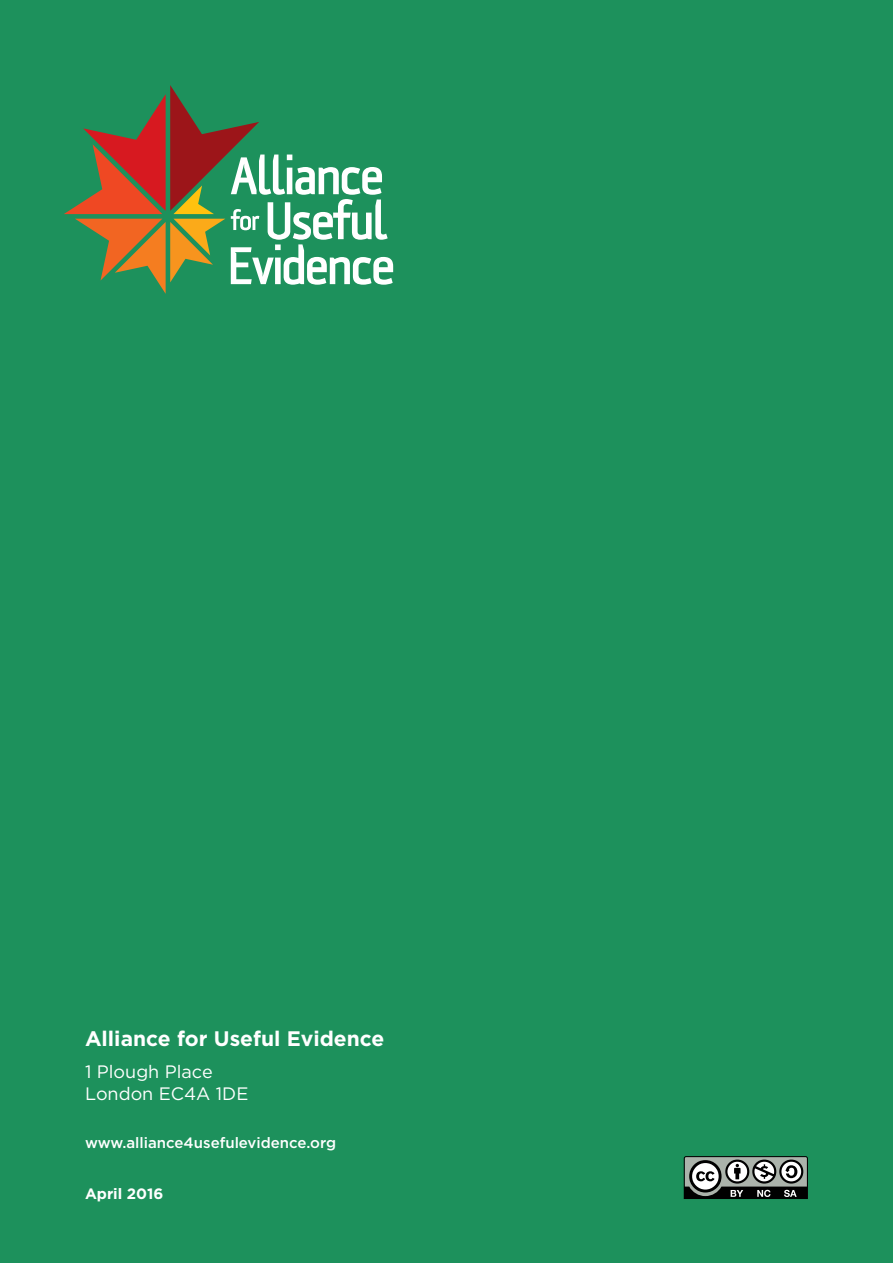
<style>
.page{position:relative;width:893px;height:1263px;background:#1d915c}
.page>*{position:absolute;margin:0;border:0;box-sizing:border-box;transform-origin:0 0}
.t1{font:700 21px "Gotham HTF";color:#fff}
.t2{font:18px/21.6px "Gotham HTF";color:#fff}
.t3{font:500 15px "Gotham HTF";color:#fff}
.t4{font:700 15px "Gotham HTF";color:#fff}
</style>
<div class="page">
<svg style="left:684px;top:1156px;width:124px;height:43px;background:#717371"></svg>
<svg style="left:64px;top:85px;width:329px;height:209px"></svg>
<h1 class="t1" style="left:85px;top:1026px;width:301px">Alliance for Useful Evidence</h1>
<p class="t2" style="left:85px;top:1061px;width:165px">1 Plough Place<br>London EC4A 1DE</p>
<p class="t3" style="left:85px;top:1134px;width:253px">www.alliance4usefulevidence.org</p>
<p class="t4" style="left:85px;top:1185px;width:80px">April 2016</p>
</div>
